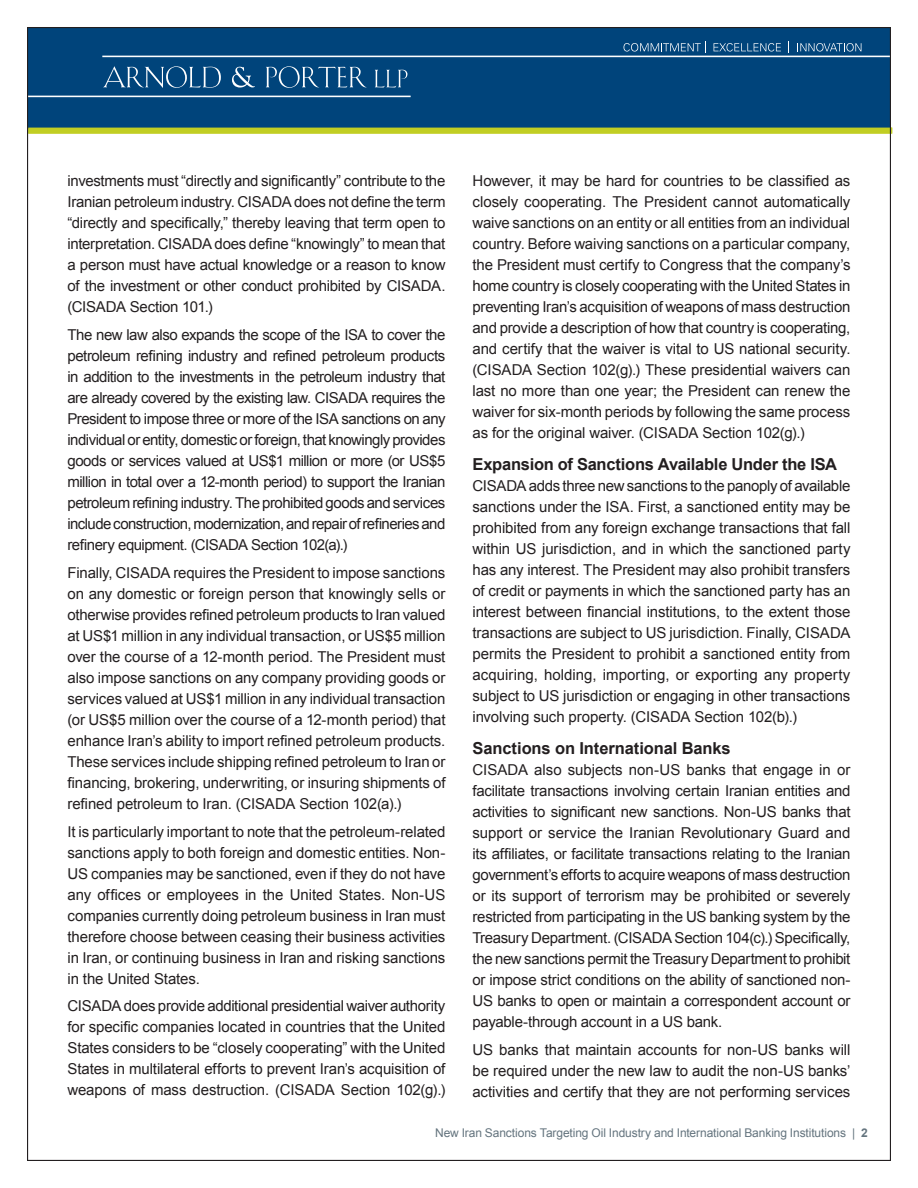
<style>
.page{position:relative;width:918px;height:1188px;background:#fff}
.page>*{position:absolute;margin:0;border:0;box-sizing:border-box;transform-origin:0 0}
.t1{font:700 16.5px "Arial";letter-spacing:-.01em;color:#231f20}
.t2{font:15px/21px "Arial";letter-spacing:-.01em;color:#231f20;text-align:justify}
.t3{font:12px "Arial";letter-spacing:-.01em;color:#64747e}
.s1{font-weight:700}
</style>
<div class="page">
<div style="left:27px;top:27px;width:864px;height:101px;background:#00447b;border:2px solid #00447b"></div>
<div style="left:28px;top:128px;width:864px;height:6px;background:#c1ce23"></div>
<hr style="left:102px;top:56px;width:789px;height:1px;background:#fff">
<svg style="left:103px;top:66px;width:118px;height:22px"></svg>
<svg style="left:232px;top:67px;width:23px;height:21px"></svg>
<svg style="left:266px;top:66px;width:101px;height:22px"></svg>
<svg style="left:375px;top:70px;width:32px;height:17px"></svg>
<hr style="left:27px;top:96px;width:384px;height:1px;background:#fff">
<svg style="left:624px;top:42px;width:82px;height:11px"></svg>
<svg style="left:714px;top:43px;width:67px;height:9px"></svg>
<svg style="left:800px;top:43px;width:61px;height:9px"></svg>
<p class="t2" style="left:68px;top:171px;width:380px">investments must “directly and significantly” contribute to the Iranian petroleum industry. CISADA does not define the term “directly and specifically,” thereby leaving that term open to interpretation. CISADA does define “knowingly” to mean that a person must have actual knowledge or a reason to know of the investment or other conduct prohibited by CISADA. (CISADA Section 101.)</p>
<p class="t2" style="left:68px;top:325px;width:380px">The new law also expands the scope of the ISA to cover the petroleum refining industry and refined petroleum products in addition to the investments in the petroleum industry that are already covered by the existing law. CISADA requires the President to impose three or more of the ISA sanctions on any individual or entity, domestic or foreign, that knowingly provides goods or services valued at US$1 million or more (or US$5 million in total over a 12-month period) to support the Iranian petroleum refining industry. The prohibited goods and services include construction, modernization, and repair of refineries and refinery equipment. (CISADA Section 102(a).)</p>
<p class="t2" style="left:68px;top:562px;width:380px">Finally, CISADA requires the President to impose sanctions on any domestic or foreign person that knowingly sells or otherwise provides refined petroleum products to Iran valued at US$1 million in any individual transaction, or US$5 million over the course of a 12-month period. The President must also impose sanctions on any company providing goods or services valued at US$1 million in any individual transaction (or US$5 million over the course of a 12-month period) that enhance Iran’s ability to import refined petroleum products.<br>These services include shipping refined petroleum to Iran or financing, brokering, underwriting, or insuring shipments of refined petroleum to Iran. (CISADA Section 102(a).)</p>
<p class="t2" style="left:68px;top:821px;width:379px">It is particularly important to note that the petroleum-related sanctions apply to both foreign and domestic entities. Non-US companies may be sanctioned, even if they do not have any offices or employees in the United States. Non-US companies currently doing petroleum business in Iran must therefore choose between ceasing their business activities in Iran, or continuing business in Iran and risking sanctions in the United States.</p>
<p class="t2" style="left:68px;top:996px;width:379px">CISADA does provide additional presidential waiver authority for specific companies located in countries that the United States considers to be “closely cooperating” with the United States in multilateral efforts to prevent Iran’s acquisition of weapons of mass destruction. (CISADA Section 102(g).)</p>
<p class="t2" style="left:472px;top:171px;width:380px">However, it may be hard for countries to be classified as closely cooperating. The President cannot automatically waive sanctions on an entity or all entities from an individual country. Before waiving sanctions on a particular company, the President must certify to Congress that the company’s home country is closely cooperating with the United States in preventing Iran’s acquisition of weapons of mass destruction and provide a description of how that country is cooperating, and certify that the waiver is vital to US national security. (CISADA Section 102(g).) These presidential waivers can last no more than one year; the President can renew the waiver for six-month periods by following the same process as for the original waiver. (CISADA Section 102(g).)</p>
<p class="t1" style="left:472px;top:454px;width:366px">Expansion of Sanctions Available Under the ISA</p>
<p class="t2" style="left:472px;top:476px;width:380px">CISADA adds three new sanctions to the panoply of available sanctions under the ISA. First, a sanctioned entity may be prohibited from any foreign exchange transactions that fall within US jurisdiction, and in which the sanctioned party has any interest. The President may also prohibit transfers of credit or payments in which the sanctioned party has an interest between financial institutions, to the extent those transactions are subject to US jurisdiction. Finally, CISADA permits the President to prohibit a sanctioned entity from acquiring, holding, importing, or exporting any property subject to US jurisdiction or engaging in other transactions involving such property. (CISADA Section 102(b).)</p>
<p class="t1" style="left:472px;top:738px;width:260px">Sanctions on International Banks</p>
<p class="t2" style="left:472px;top:760px;width:380px">CISADA also subjects non-US banks that engage in or facilitate transactions involving certain Iranian entities and activities to significant new sanctions. Non-US banks that support or service the Iranian Revolutionary Guard and its affiliates, or facilitate transactions relating to the Iranian government’s efforts to acquire weapons of mass destruction or its support of terrorism may be prohibited or severely restricted from participating in the US banking system by the Treasury Department. (CISADA Section 104(c).) Specifically, the new sanctions permit the Treasury Department to prohibit or impose strict conditions on the ability of sanctioned non-US banks to open or maintain a correspondent account or payable-through account in a US bank.</p>
<p class="t2" style="left:472px;top:1039px;width:380px">US banks that maintain accounts for non-US banks will be required under the new law to audit the non-US banks’ activities and certify that they are not performing services</p>
<p class="t3" style="left:435px;top:1125px;width:434px">New Iran Sanctions Targeting Oil Industry and International Banking Institutions | <span class="s1">2</span></p>
</div>
